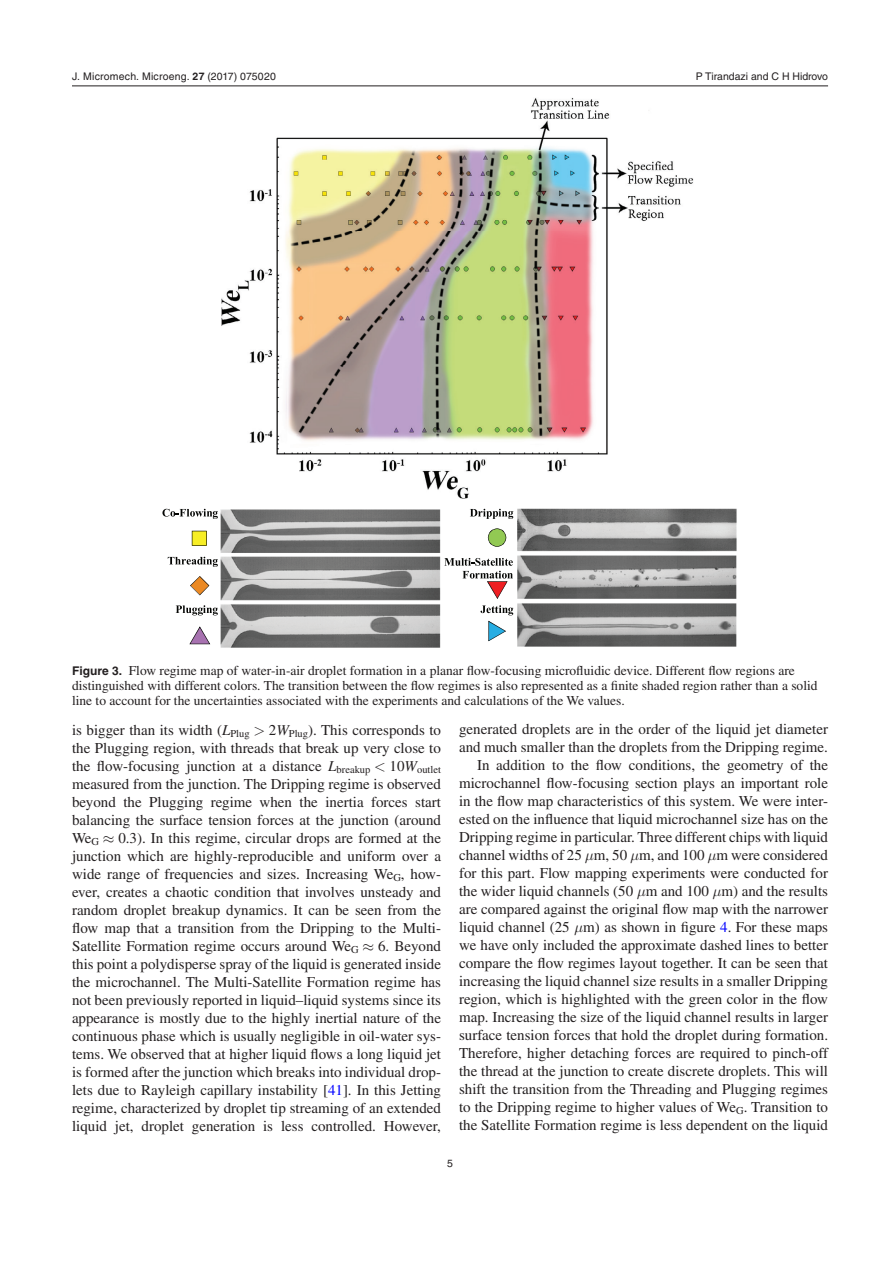
<style>
.page{position:relative;width:893px;height:1263px;background:#fff}
.page>*{position:absolute;margin:0;border:0;box-sizing:border-box;transform-origin:0 0}
.t1{font:15px/18px "Times LT Std";color:#231f20;text-align:justify}
.t2{font:13.5px/15px "Times LT Std";color:#231f20}
.t3{font:10.5px "Helvetica LT Std";letter-spacing:.005em;color:#231f20}
.t4{font:10.5px "Times LT Std";color:#231f20}
.s1{font-family:"Helvetica";font-weight:700}
.s2{font-family:"Helvetica"}
.s3{font-family:"Helvetica LT Std";font-weight:700;font-size:12px}
.s4{font-style:italic}
.s5{font-family:"STIX General"}
.s6{color:#00f}
</style>
<div class="page">
<hr style="left:72px;top:86px;width:756px;height:1px;background:#231f20">
<svg style="left:162px;top:509px;width:56px;height:10px"></svg>
<svg style="left:470px;top:509px;width:43px;height:10px"></svg>
<svg style="left:168px;top:557px;width:50px;height:10px"></svg>
<svg style="left:176px;top:605px;width:42px;height:10px"></svg>
<svg style="left:480px;top:605px;width:33px;height:10px"></svg>
<img style="left:221px;top:98px;width:473px;height:401px">
<img style="left:220px;top:509px;width:220px;height:139px">
<img style="left:517px;top:508px;width:220px;height:139px">
<svg style="left:192px;top:531px;width:15px;height:15px"></svg>
<svg style="left:190px;top:576px;width:19px;height:19px"></svg>
<svg style="left:189px;top:626px;width:21px;height:18px"></svg>
<svg style="left:488px;top:528px;width:18px;height:19px"></svg>
<svg style="left:444px;top:558px;width:69px;height:41px"></svg>
<svg style="left:488px;top:621px;width:18px;height:20px"></svg>
<p class="t3" style="left:72px;top:70px;width:205px">J. Micromech. Microeng. <span class="s1">27</span> (<span class="s2">2017</span>) 075020</p>
<p class="t3" style="left:696px;top:70px;width:134px">P Tirandazi and C H Hidrovo</p>
<p class="t2" style="left:72px;top:663px;width:747px"><span class="s3">Figure 3.</span> Flow regime map of water-in-air droplet formation in a planar flow-focusing microfluidic device. Different flow regions are distinguished with different colors. The transition between the flow regimes is also represented as a finite shaded region rather than a solid line to account for the uncertainties associated with the experiments and calculations of the We values.</p>
<p class="t1" style="left:72px;top:721px;width:370px;text-indent:197px">2<span class="s4">W</span><sub>Plug</sub>). This corresponds to the Plugging region, with threads that break up very close to the flow-focusing junction at a distance <span class="s4">L</span><sub>breakup</sub></p>
<p class="t1" style="left:72px;top:721px;width:179px">is bigger than its width (<span class="s4">L</span><sub>Plug</sub></p>
<p class="t4" style="left:390px;top:764px;width:53px"><sup>10</sup><sup>W</sup>outlet</p>
<p class="t1" style="left:72px;top:775px;width:371px">measured from the junction. The Dripping regime is observed beyond the Plugging regime when the inertia forces start balancing the surface tension forces at the junction (around We<sub>G</sub> ≈ 0.3). In this regime, circular drops are formed at the junction which are highly-reproducible and uniform over a wide range of frequencies and sizes. Increasing We<sub>G</sub>, how&shy;ever, creates a chaotic condition that involves unsteady and random droplet breakup dynamics. It can be seen from the flow map that a transition from the Dripping to the Multi-Satellite Formation regime occurs around We<sub>G</sub> ≈ 6. Beyond this point a polydisperse spray of the liquid is generated inside the microchannel. The Multi-Satellite Formation regime has not been previously reported in liquid<span class="s5">–</span>liquid systems since its appearance is mostly due to the highly inertial nature of the continuous phase which is usually negligible in oil-water sys&shy;tems. We observed that at higher liquid flows a long liquid jet is formed after the junction which breaks into individual drop&shy;lets due to Rayleigh capillary instability [<span class="s6">41</span>]. In this Jetting regime, characterized by droplet tip streaming of an extended liquid jet, droplet generation is less controlled. However,</p>
<p class="t1" style="left:459px;top:719px;width:371px;text-align:right">generated droplets are in the order of the liquid jet diameter and much smaller than the droplets from the Dripping regime.<br>In addition to the flow conditions, the geometry of the microchannel flow-focusing section plays an important role in the flow map characteristics of this system. We were inter&shy;ested on the influence that liquid microchannel size has on the Dripping regime in particular. Three different chips with liquid channel widths of 25 m, 50 m, and 100 m were considered for this part. Flow mapping experiments were conducted for the wider liquid channels (50 m and 100 m) and the results are compared against the original flow map with the narrower liquid channel (25 m) as shown in figure <span class="s6">4</span>. For these maps we have only included the approximate dashed lines to better compare the flow regimes layout together. It can be seen that increasing the liquid channel size results in a smaller Dripping region, which is highlighted with the green color in the flow map. Increasing the size of the liquid channel results in larger surface tension forces that hold the droplet during formation.<br>Therefore, higher detaching forces are required to pinch-off the thread at the junction to create discrete droplets. This will shift the transition from the Threading and Plugging regimes to the Dripping regime to higher values of We<sub>G</sub>. Transition to the Satellite Formation regime is less dependent on the liquid</p>
<p class="t3" style="left:447px;top:1157px;width:7px">5</p>
</div>
